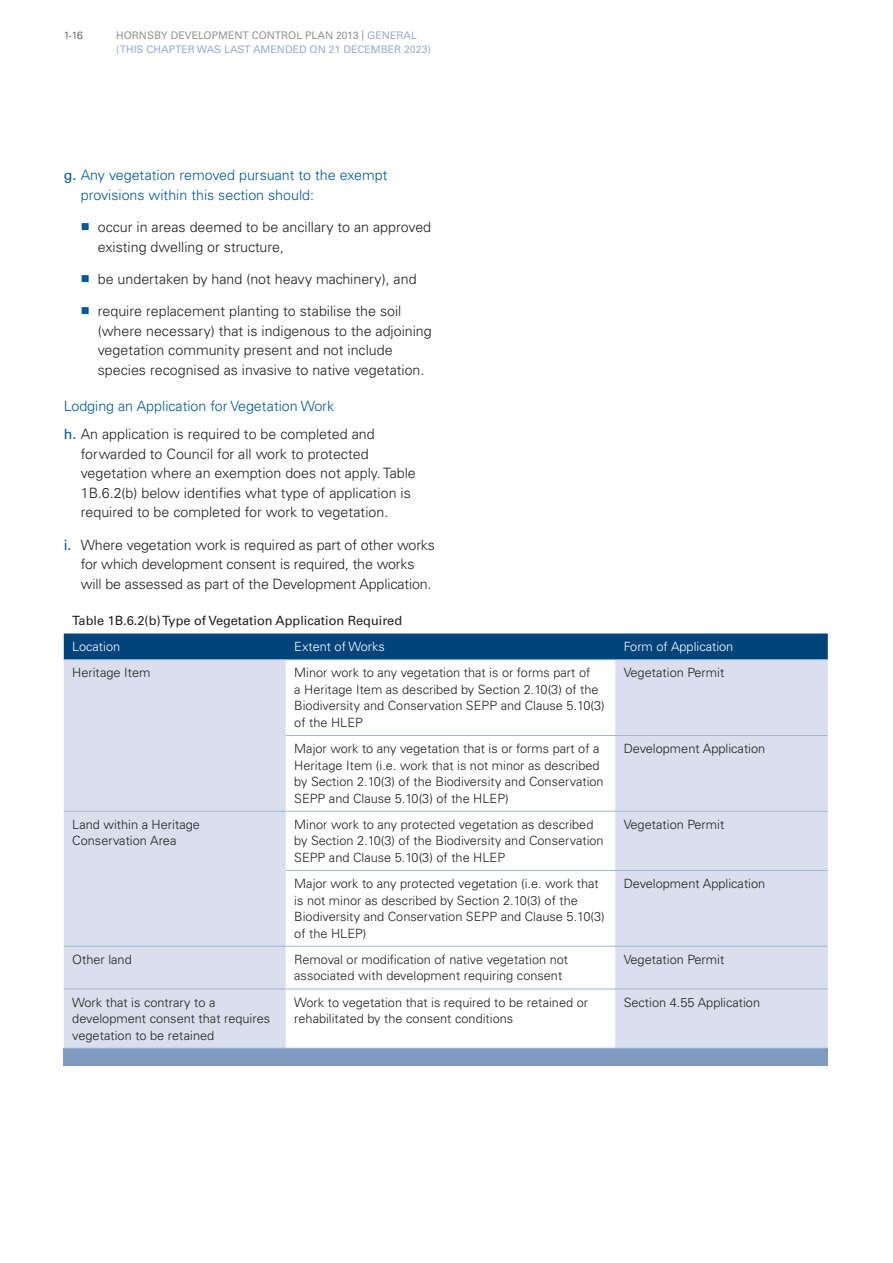
<style>
.page{position:relative;width:893px;height:1263px;background:#fff}
.page>*{position:absolute;margin:0;border:0;box-sizing:border-box;transform-origin:0 0}
.t1{font:300 14.25px/19.5px "Univers LT Std";color:#231f20}
.Sub_Header_Level_3{font:300 14.25px/19.5px "Univers LT Std";color:#005a93}
.Table_Body_Text{font:300 12.75px/16.5px "Univers LT Std";color:#231f20}
.Figure_name{font:12.75px "Univers LT Std";color:#231f20}
.Table_Body_Text_-_paper_white{font:300 12.75px "Univers LT Std";color:#fff}
.t2{font:10.5px/13.5px "Univers LT Std";color:#9badcc}
.t3{font:300 10.5px "Univers LT Std";color:#3e3e3f}
.s1{color:#939598}
.s2{font-weight:400}
.s3{font-weight:400;color:#005a93}
</style>
<div class="page">
<div style="left:64px;top:633px;width:764px;height:26px;background:#00447b"></div>
<div style="left:64px;top:660px;width:222px;height:388px;background:#d9dfec"></div>
<div style="left:615px;top:660px;width:213px;height:388px;background:#d9dfec"></div>
<div style="left:64px;top:1048px;width:764px;height:17px;background:#819abf"></div>
<hr style="left:64px;top:659px;width:222px;height:1px;background:#9fb8d6">
<hr style="left:64px;top:1048px;width:222px;height:1px;background:#9fb8d6">
<hr style="left:286px;top:1048px;width:329px;height:1px;background:#9fb8d6">
<hr style="left:615px;top:1048px;width:213px;height:1px;background:#9fb8d6">
<hr style="left:286px;top:659px;width:329px;height:1px;background:#9fb8d6">
<hr style="left:615px;top:659px;width:213px;height:1px;background:#9fb8d6">
<hr style="left:286px;top:735px;width:329px;height:1px;background:#9fb8d6">
<hr style="left:615px;top:735px;width:213px;height:1px;background:#9fb8d6">
<hr style="left:64px;top:811px;width:222px;height:1px;background:#9fb8d6">
<hr style="left:286px;top:811px;width:329px;height:1px;background:#9fb8d6">
<hr style="left:615px;top:811px;width:213px;height:1px;background:#9fb8d6">
<hr style="left:286px;top:870px;width:329px;height:1px;background:#9fb8d6">
<hr style="left:615px;top:870px;width:213px;height:1px;background:#9fb8d6">
<hr style="left:64px;top:946px;width:222px;height:1px;background:#9fb8d6">
<hr style="left:64px;top:988px;width:222px;height:1px;background:#9fb8d6">
<hr style="left:286px;top:946px;width:329px;height:1px;background:#9fb8d6">
<hr style="left:286px;top:988px;width:329px;height:1px;background:#9fb8d6">
<hr style="left:615px;top:946px;width:213px;height:1px;background:#9fb8d6">
<hr style="left:615px;top:988px;width:213px;height:1px;background:#9fb8d6">
<p class="t3" style="left:64px;top:29px;width:21px">1-16</p>
<p class="t2" style="left:116px;top:29px;width:316px"><span class="s1">HORNSBY DEVELOPMENT CONTROL PLAN 2013 |</span> GENERAL (THIS CHAPTER WAS LAST AMENDED ON 21 DECEMBER 2023)</p>
<p class="Sub_Header_Level_3" style="left:81px;top:166px;width:308px;text-indent:-17px"><span class="s2">g.</span> Any vegetation removed pursuant to the exempt provisions within this section should:</p>
<p class="t1" style="left:98px;top:217px;width:335px">occur in areas deemed to be ancillary to an approved existing dwelling or structure,</p>
<p class="t1" style="left:98px;top:269px;width:320px">be undertaken by hand (not heavy machinery), and</p>
<p class="t1" style="left:98px;top:301px;width:335px">require replacement planting to stabilise the soil (where necessary) that is indigenous to the adjoining vegetation community present and not include species recognised as invasive to native vegetation.</p>
<p class="Sub_Header_Level_3" style="left:64px;top:396px;width:272px">Lodging an Application for Vegetation Work</p>
<p class="t1" style="left:81px;top:424px;width:337px;text-indent:-17px"><span class="s3">h.</span> An application is required to be completed and forwarded to Council for all work to protected vegetation where an exemption does not apply. Table 1B.6.2(b) below identifies what type of application is required to be completed for work to vegetation.</p>
<p class="t1" style="left:81px;top:535px;width:356px;text-indent:-17px"><span class="s3">i.</span> Where vegetation work is required as part of other works for which development consent is required, the works will be assessed as part of the Development Application.</p>
<p class="Figure_name" style="left:72px;top:613px;width:331px">Table 1B.6.2(b) Type of Vegetation Application Required</p>
<p class="Table_Body_Text_-_paper_white" style="left:72px;top:639px;width:49px">Location</p>
<p class="Table_Body_Text_-_paper_white" style="left:294px;top:639px;width:92px">Extent of Works</p>
<p class="Table_Body_Text_-_paper_white" style="left:624px;top:639px;width:111px">Form of Application</p>
<p class="Table_Body_Text" style="left:72px;top:665px;width:80px">Heritage Item</p>
<p class="Table_Body_Text" style="left:294px;top:665px;width:312px">Minor work to any vegetation that is or forms part of<br>a Heritage Item as described by Section 2.10(3) of the Biodiversity and Conservation SEPP and Clause 5.10(3) of the HLEP</p>
<p class="Table_Body_Text" style="left:624px;top:665px;width:102px">Vegetation Permit</p>
<p class="Table_Body_Text" style="left:294px;top:740px;width:311px">Major work to any vegetation that is or forms part of a Heritage Item (i.e. work that is not minor as described by Section 2.10(3) of the Biodiversity and Conservation SEPP and Clause 5.10(3) of the HLEP)</p>
<p class="Table_Body_Text" style="left:624px;top:740px;width:143px">Development Application</p>
<p class="Table_Body_Text" style="left:72px;top:816px;width:129px">Land within a Heritage<br>Conservation Area</p>
<p class="Table_Body_Text" style="left:294px;top:816px;width:311px">Minor work to any protected vegetation as described by Section 2.10(3) of the Biodiversity and Conservation<br>SEPP and Clause 5.10(3) of the HLEP</p>
<p class="Table_Body_Text" style="left:624px;top:816px;width:102px">Vegetation Permit</p>
<p class="Table_Body_Text" style="left:294px;top:875px;width:312px">Major work to any protected vegetation (i.e. work that is not minor as described by Section 2.10(3) of the Biodiversity and Conservation SEPP and Clause 5.10(3) of the HLEP)</p>
<p class="Table_Body_Text" style="left:624px;top:875px;width:143px">Development Application</p>
<p class="Table_Body_Text" style="left:72px;top:951px;width:61px">Other land</p>
<p class="Table_Body_Text" style="left:294px;top:951px;width:275px">Removal or modification of native vegetation not associated with development requiring consent</p>
<p class="Table_Body_Text" style="left:624px;top:951px;width:102px">Vegetation Permit</p>
<p class="Table_Body_Text" style="left:72px;top:994px;width:199px">Work that is contrary to a development consent that requires vegetation to be retained</p>
<p class="Table_Body_Text" style="left:294px;top:994px;width:295px">Work to vegetation that is required to be retained or rehabilitated by the consent conditions</p>
<p class="Table_Body_Text" style="left:624px;top:994px;width:138px">Section 4.55 Application</p>
</div>
